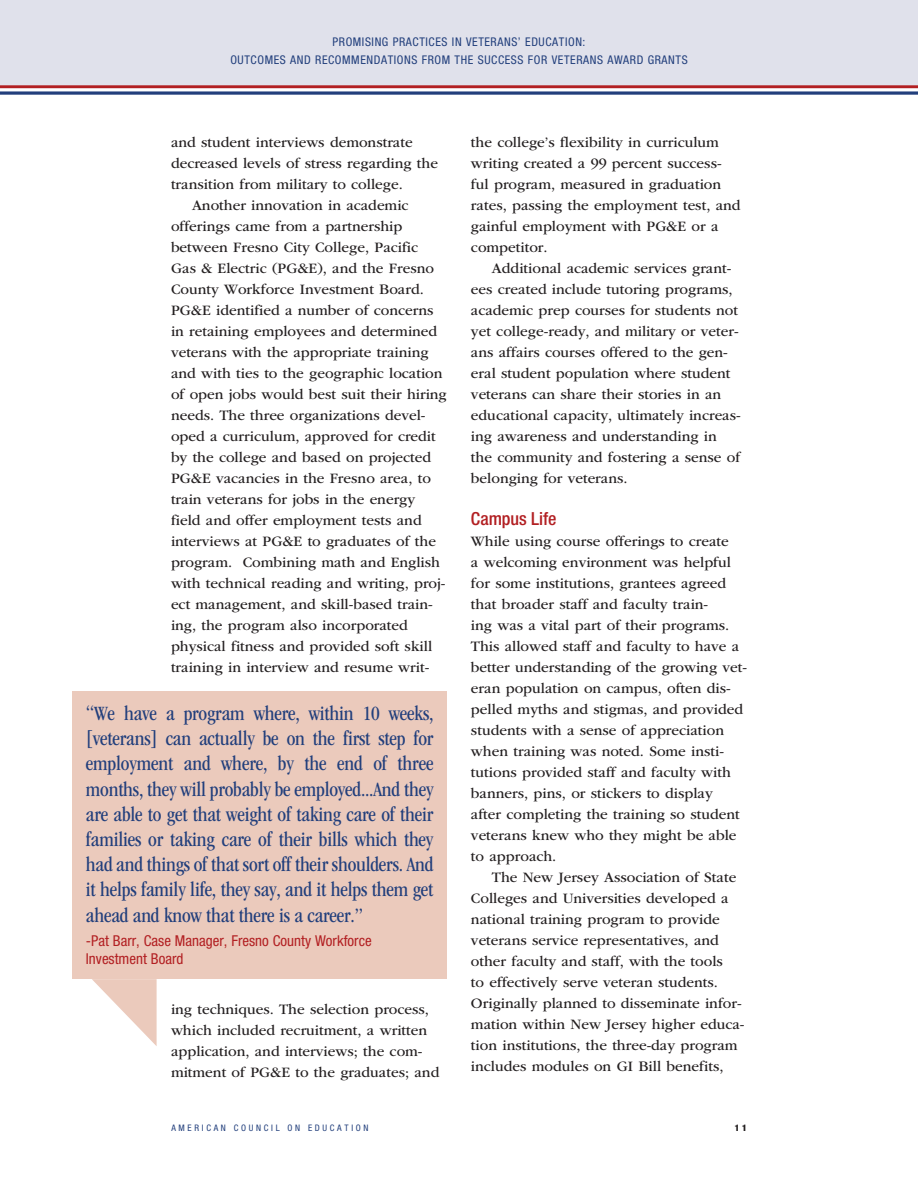
<style>
.page{position:relative;width:918px;height:1188px;background:#fff}
.page>*{position:absolute;margin:0;border:0;box-sizing:border-box;transform-origin:0 0}
.t1{font:condensed 21px/25.2px "ITC Garamond Std";letter-spacing:-.01em;color:#223f7c;text-align:justify}
.t2{font:500 condensed 18px "Helvetica Neue LT Std";color:#b21f22}
.t3{font:15px/21px "ITC Garamond Std";color:#231f20}
.t4{font:condensed 15px/18px "Helvetica Neue LT Std";color:#b21f22}
.t5{font:condensed 12px/18px "Helvetica Neue LT Std";letter-spacing:.05em;color:#223f7c;text-align:center}
.t6{font:condensed 9px "Helvetica Neue LT Std";letter-spacing:.3em;color:#223f7c}
.t7{font:900 condensed 9px "Helvetica Neue LT Std";color:#231f20}
</style>
<div class="page">
<div style="left:0;top:0;width:918px;height:90px;background:#e0e1eb"></div>
<svg style="left:0;top:85px;width:918px;height:3px;background:#b63336"></svg>
<svg style="left:0;top:88px;width:918px;height:2px;background:#f4e6e7"></svg>
<svg style="left:0;top:91px;width:918px;height:4px;background:#4c6495"></svg>
<div style="left:72px;top:692px;width:375px;height:287px;background:#ebcabc"></div>
<svg style="left:92px;top:979px;width:65px;height:67px"></svg>
<p class="t5" style="left:230px;top:32px;width:458px">PROMISING PRACTICES IN VETERANS’ EDUCATION:<br>OUTCOMES AND RECOMMENDATIONS FRO M THE SUCCESS FOR VETERANS AWARD GRANTS</p>
<p class="t3" style="left:171px;top:132px;width:243px">and student interviews demonstrate</p>
<p class="t3" style="left:171px;top:153px;width:269px">decreased levels of stress regarding the</p>
<p class="t3" style="left:171px;top:174px;width:233px">transition from military to college.</p>
<p class="t3" style="left:192px;top:195px;width:218px">Another innovation in academic</p>
<p class="t3" style="left:171px;top:216px;width:233px">offerings came from a partnership</p>
<p class="t3" style="left:171px;top:237px;width:249px">between Fresno City College, Pacific</p>
<p class="t3" style="left:171px;top:258px;width:265px">Gas &amp; Electric (PG&amp;E), and the Fresno</p>
<p class="t3" style="left:171px;top:279px;width:254px">County Workforce Investment Board.</p>
<p class="t3" style="left:171px;top:300px;width:264px">PG&amp;E identified a number of concerns</p>
<p class="t3" style="left:171px;top:321px;width:268px">in retaining employees and determined</p>
<p class="t3" style="left:171px;top:342px;width:259px">veterans with the appropriate training</p>
<p class="t3" style="left:171px;top:363px;width:273px">and with ties to the geographic location</p>
<p class="t3" style="left:171px;top:384px;width:277px">of open jobs would best suit their hiring</p>
<p class="t3" style="left:171px;top:405px;width:256px">needs. The three organizations devel-</p>
<p class="t3" style="left:171px;top:426px;width:266px">oped a curriculum, approved for credit</p>
<p class="t3" style="left:171px;top:447px;width:262px">by the college and based on projected</p>
<p class="t3" style="left:171px;top:468px;width:261px">PG&amp;E vacancies in the Fresno area, to</p>
<p class="t3" style="left:171px;top:489px;width:246px">train veterans for jobs in the energy</p>
<p class="t3" style="left:171px;top:510px;width:252px">field and offer employment tests and</p>
<p class="t3" style="left:171px;top:531px;width:266px">interviews at PG&amp;E to graduates of the</p>
<p class="t3" style="left:171px;top:552px;width:271px">program. Combining math and English</p>
<p class="t3" style="left:171px;top:573px;width:276px">with technical reading and writing, proj-</p>
<p class="t3" style="left:171px;top:594px;width:263px">ect management, and skill-based train-</p>
<p class="t3" style="left:171px;top:615px;width:238px">ing, the program also incorporated</p>
<p class="t3" style="left:171px;top:636px;width:263px">physical fitness and provided soft skill</p>
<p class="t3" style="left:171px;top:657px;width:260px">training in interview and resume writ-</p>
<p class="t1" style="left:86px;top:701px;width:349px">“We have a program where, within 10 weeks, [veterans] can actually be on the first step for employment and where, by the end of three months, they will probably be employed...And they are able to get that weight of taking care of their families or taking care of their bills which they had and things of that sort off their shoulders. And it helps family life, they say, and it helps them get ahead and know that there is a career.”</p>
<p class="t4" style="left:86px;top:932px;width:287px">-PAT BARR, CASE MANAGER, FRESNO COUNTY WORKFORCE<br>INVESTMENT BOARD</p>
<p class="t3" style="left:171px;top:999px;width:270px">ing techniques. The selection process, which included recruitment, a written application, and interviews; the com&shy;mitment of PG&amp;E to the graduates; and</p>
<p class="t3" style="left:471px;top:132px;width:271px">the college’s flexibility in curriculum writing created a 99 percent success&shy;ful program, measured in graduation rates, passing the employment test, and gainful employment with PG&amp;E or a competitor.</p>
<p class="t3" style="left:471px;top:258px;width:271px;text-indent:21px">Additional academic services grant&shy;ees created include tutoring programs, academic prep courses for students not yet college-ready, and military or veter&shy;ans affairs courses offered to the gen&shy;eral student population where student veterans can share their stories in an educational capacity, ultimately increas&shy;ing awareness and understanding in the community and fostering a sense of belonging for veterans.</p>
<p class="t2" style="left:471px;top:508px;width:87px">Campus Life</p>
<p class="t3" style="left:471px;top:531px;width:278px">While using course offerings to create<br>a welcoming environment was helpful for some institutions, grantees agreed that broader staff and faculty train-<br>ing was a vital part of their programs.<br>This allowed staff and faculty to have a better understanding of the growing vet&shy;eran population on campus, often dis&shy;pelled myths and stigmas, and provided students with a sense of appreciation when training was noted. Some insti&shy;tutions provided staff and faculty with banners, pins, or stickers to display<br>after completing the training so student veterans knew who they might be able to approach.</p>
<p class="t3" style="left:471px;top:867px;width:275px;text-indent:21px">The New Jersey Association of State Colleges and Universities developed a national training program to provide veterans service representatives, and other faculty and staff, with the tools<br>to effectively serve veteran students.<br>Originally planned to disseminate infor&shy;mation within New Jersey higher educa&shy;tion institutions, the three-day program includes modules on GI Bill benefits,</p>
<p class="t6" style="left:171px;top:1123px;width:199px">AMER ICAN CO UNCIL O N EDUCATIO N</p>
<p class="t7" style="left:735px;top:1122px;width:14px">1 1</p>
</div>
